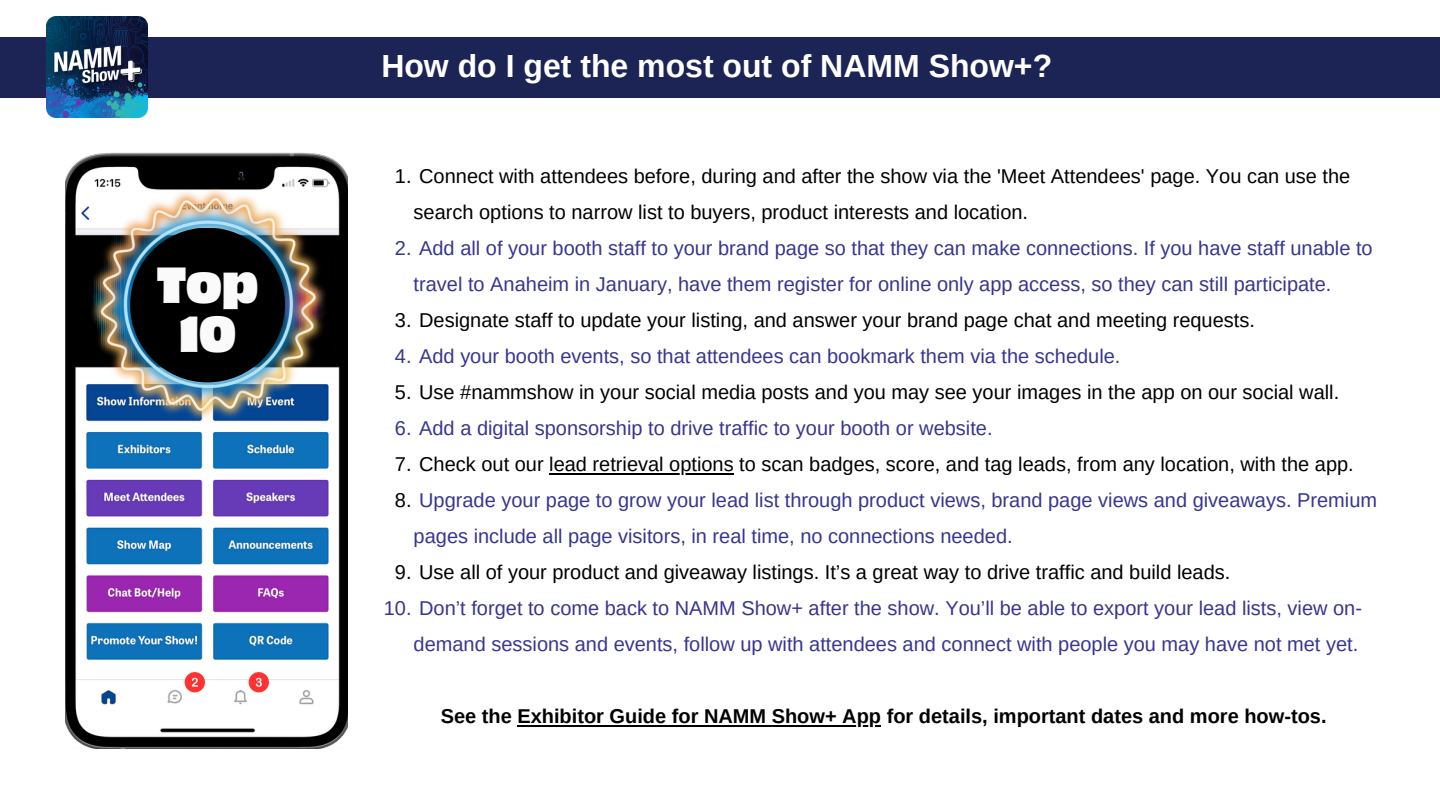
<style>
.page{position:relative;width:1440px;height:810px;background:#fff}
.page>*{position:absolute;margin:0;border:0;box-sizing:border-box;transform-origin:0 0}
.t1{font:47.3px "Obviously Blck";color:#fafafa}
.t2{font:700 32px "Arimo";color:#fff}
.t3{font:20px/36px "Arimo";color:#36368f}
.t4{font:20px/36px "Arimo";color:#000}
.t5{font:700 20px "Arimo";color:#000}
.s1{color:#000}
</style>
<div class="page">
<hr style="left:549px;top:473px;width:185px;height:1px;background:#000">
<hr style="left:517px;top:725px;width:364px;height:1px;background:#000">
<img style="left:65px;top:152px;width:283px;height:597px">
<img style="left:74px;top:171px;width:267px;height:268px">
<div style="left:130px;top:228px;width:155px;height:154px;background:#000;border-radius:50%"></div>
<div style="left:185px;top:672px;width:20px;height:20px;background:#ff3131;border-radius:50%"></div>
<svg style="left:192px;top:678px;width:6px;height:9px"></svg>
<div style="left:249px;top:672px;width:20px;height:20px;background:#ff3131;border-radius:50%"></div>
<svg style="left:256px;top:678px;width:6px;height:9px"></svg>
<div style="left:0;top:37px;width:1440px;height:60px;background:#1c2456"></div>
<img style="left:46px;top:16px;width:101px;height:102px">
<p class="t1" style="left:157px;top:242px;width:103px">Top</p>
<p class="t1" style="left:179px;top:291px;width:59px">10</p>
<p class="t2" style="left:381px;top:48px;width:672px">How do I get the most out of NAMM Show+?</p>
<p class="t4" style="left:414px;top:158px;width:938px;text-indent:-19px">1. Connect with attendees before, during and after the show via the 'Meet Attendees' page. You can use the search options to narrow list to buyers, product interests and location.</p>
<p class="t3" style="left:414px;top:230px;width:961px;text-indent:-19px">2. Add all of your booth staff to your brand page so that they can make connections. If you have staff unable to travel to Anaheim in January, have them register for online only app access, so they can still participate.</p>
<p class="t4" style="left:395px;top:302px;width:861px">3. Designate staff to update your listing, and answer your brand page chat and meeting requests.</p>
<p class="t3" style="left:395px;top:338px;width:727px">4. Add your booth events, so that attendees can bookmark them via the schedule.</p>
<p class="t4" style="left:395px;top:374px;width:946px">5. Use #nammshow in your social media posts and you may see your images in the app on our social wall.</p>
<p class="t3" style="left:395px;top:410px;width:599px">6. Add a digital sponsorship to drive traffic to your booth or website.</p>
<p class="t4" style="left:395px;top:446px;width:960px">7. Check out our lead retrieval options to scan badges, score, and tag leads, from any location, with the app.</p>
<p class="t3" style="left:414px;top:482px;width:965px;text-indent:-19px"><span class="s1">8.</span> Upgrade your page to grow your lead list through product views, brand page views and giveaways. Premium pages include all page visitors, in real time, no connections needed.</p>
<p class="t4" style="left:395px;top:554px;width:837px">9. Use all of your product and giveaway listings. It’s a great way to drive traffic and build leads.</p>
<p class="t3" style="left:384px;top:590px;width:980px;text-align:right">10. Don’t forget to come back to NAMM Show+ after the show. You’ll be able to export your lead lists, view on&shy;demand sessions and events, follow up with attendees and connect with people you may have not met yet.</p>
<p class="t5" style="left:441px;top:705px;width:887px">See the Exhibitor Guide for NAMM Show+ App for details, important dates and more how-tos.</p>
</div>
